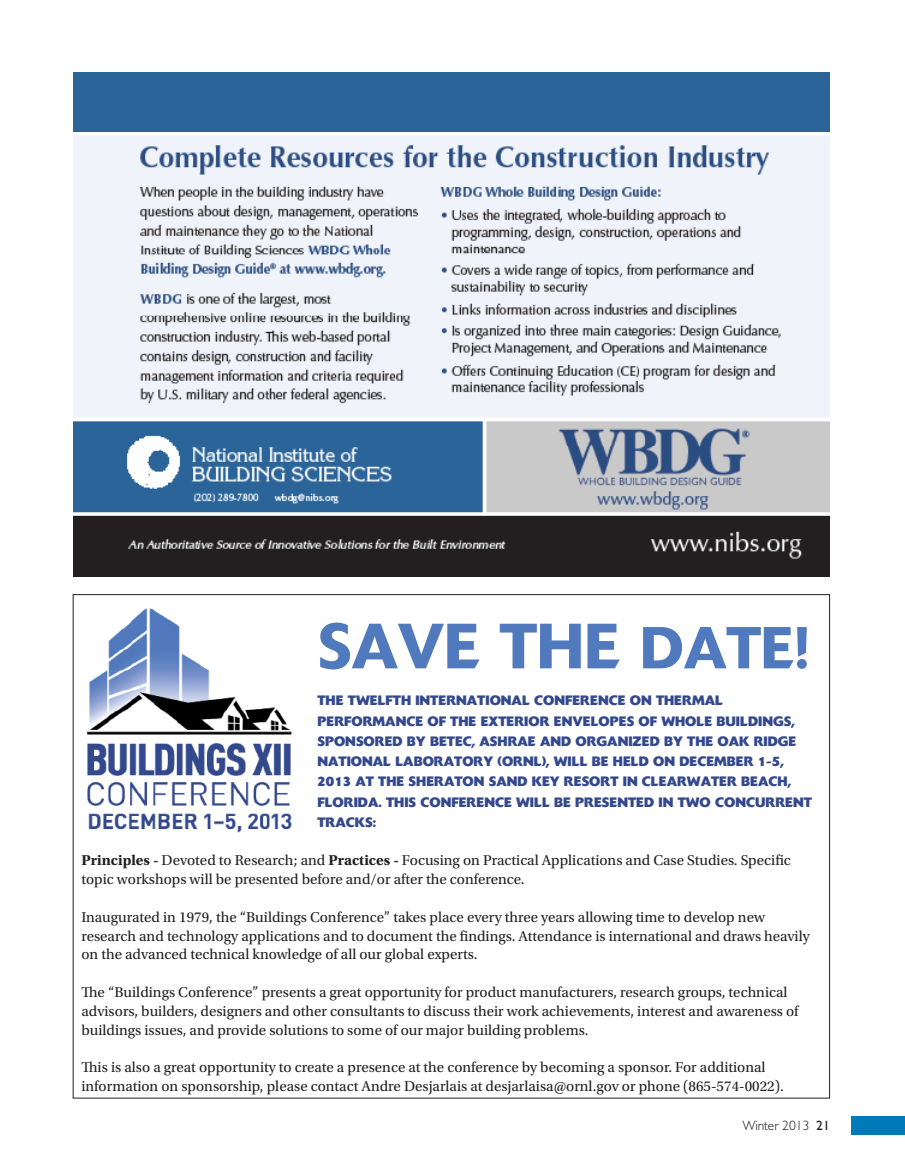
<style>
.page{position:relative;width:905px;height:1175px;background:#fff}
.page>*{position:absolute;margin:0;border:0;box-sizing:border-box;transform-origin:0 0}
.t1{font:500 63.15px "Delta";color:#5179be}
.t2{font:15px/18.8px "Utopia Std";color:#231f20}
.t3{font:700 13.5px "Delta";color:#34488d}
.t4{font:300 13.5px "Humanist 521 BT";color:#231f20}
.s1{font-size:58.5px}
.s2{font-weight:700}
.s3{font-weight:400}
</style>
<div class="page">
<div style="left:850px;top:1116px;width:54px;height:18px;background:#007bb9"></div>
<img style="left:74px;top:131px;width:756px;height:445px">
<div style="left:74px;top:72px;width:756px;height:59px;background:#2b6499"></div>
<img style="left:87px;top:608px;width:205px;height:225px">
<p class="t1" style="left:317px;top:608px;width:494px">SAVE THE <span class="s1">DATE!</span></p>
<p class="t3" style="left:317px;top:692px;width:149px">THE TWELFTH INTERNATIONAL</p>
<p class="t3" style="left:534px;top:692px;width:12px">CON</p>
<p class="t3" style="left:565px;top:692px;width:139px">FERENCE ON THERMAL</p>
<p class="t3" style="left:317px;top:712px;width:67px">PERFORMANC</p>
<p class="t3" style="left:415px;top:712px;width:258px">E OF TH E EXTERIOR ENVELOPES OF WHOL</p>
<p class="t3" style="left:704px;top:712px;width:92px">E BUILDINGS,</p>
<p class="t3" style="left:317px;top:732px;width:28px">SPONSO</p>
<p class="t3" style="left:375px;top:732px;width:242px">RED BY BETEC, ASHRAE AN D ORGANI</p>
<p class="t3" style="left:632px;top:732px;width:165px">ZED BY TH E OAK RI DGE</p>
<p class="t3" style="left:317px;top:753px;width:21px">NATIONAL</p>
<p class="t3" style="left:395px;top:753px;width:60px">LABORATO</p>
<p class="t3" style="left:473px;top:753px;width:102px">RY (ORNL), WILL</p>
<p class="t3" style="left:592px;top:753px;width:193px">BE HELD ON DECEMBER 1-5,</p>
<p class="t3" style="left:317px;top:773px;width:138px">2013 AT THE SHERATON</p>
<p class="t3" style="left:489px;top:773px;width:280px">SAN D KEY RESORT IN CLEARWATER BEACH</p>
<p class="t3" style="left:787px;top:773px;width:5px">,</p>
<p class="t3" style="left:317px;top:793px;width:10px">FLO</p>
<p class="t3" style="left:344px;top:793px;width:59px">RIDA. THIS</p>
<p class="t3" style="left:420px;top:793px;width:12px">CON</p>
<p class="t3" style="left:451px;top:793px;width:86px">FERENCE WILL</p>
<p class="t3" style="left:554px;top:793px;width:172px">BE PRESENTED IN TWO CONC</p>
<p class="t3" style="left:755px;top:793px;width:49px">URRENT</p>
<p class="t3" style="left:317px;top:814px;width:61px">TRACKS:</p>
<p class="t2" style="left:81px;top:851px;width:711px"><span class="s2">Principles -</span> Devoted to Research; and <span class="s2">Practices -</span> Focusing on Practical Applications and Case Studies. Specific topic workshops will be presented before and/or after the conference.</p>
<p class="t2" style="left:81px;top:907px;width:730px">Inaugurated in 1979, the “Buildings Conference” takes place every three years allowing time to develop new research and technology applications and to document the findings. Attendance is international and draws heavily on the advanced technical knowledge of all our global experts.</p>
<p class="t2" style="left:81px;top:983px;width:718px">The “Buildings Conference” presents a great opportunity for product manufacturers, research groups, technical advisors, builders, designers and other consultants to discuss their work achievements, interest and awareness of buildings issues, and provide solutions to some of our major building problems.</p>
<p class="t2" style="left:81px;top:1058px;width:704px">This is also a great opportunity to create a presence at the conference by becoming a sponsor. For additional information on sponsorship, please contact Andre Desjarlais at desjarlaisa@ornl.gov or phone (865-574-0022).</p>
<p class="t4" style="left:742px;top:1117px;width:89px">Winter 2013 <span class="s3">21</span></p>
</div>
